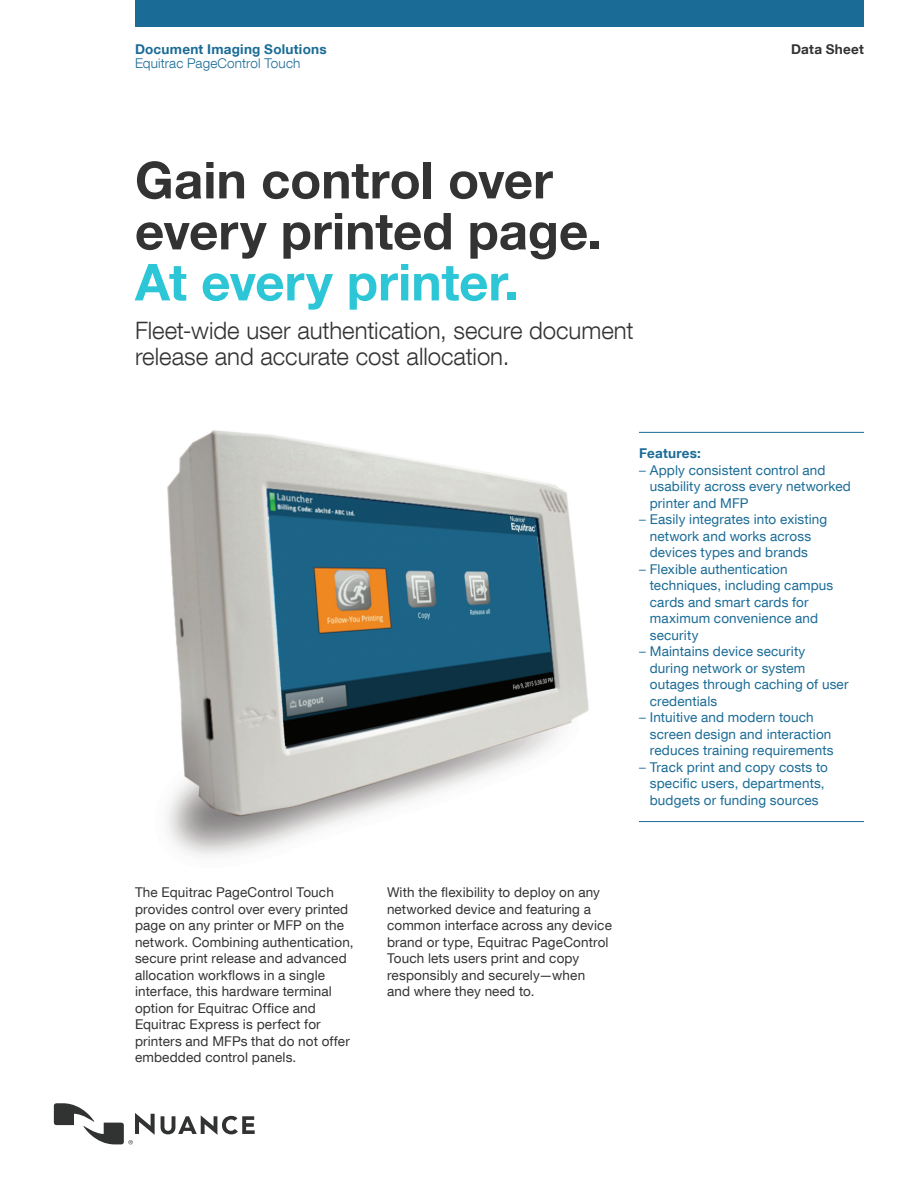
<style>
.page{position:relative;width:918px;height:1188px;background:#fff}
.page>*{position:absolute;margin:0;border:0;box-sizing:border-box;transform-origin:0 0}
.Headline_34_34{font:700 51px/51px "Helvetica Neue LT Com";color:#333}
.Subhead_16_17{font:300 24px/25.5px "Helvetica Neue LT Com";color:#333}
.t1{font:13.5px/16.5px "Helvetica Neue LT Com";letter-spacing:.01em;color:#1a6b96}
.Body_Head_9_11{font:13.5px/16.5px "Helvetica Neue LT Com";letter-spacing:.01em;color:#333}
.Body_Text_9_11{font:13.5px/16.5px "Helvetica Neue LT Com";letter-spacing:.01em;color:#333}
.Business_Unit_Name_9{font:700 13.5px "Helvetica Neue LT Com";letter-spacing:.02em;color:#1a6b96}
.Product_Offering_Nam{font:300 13.5px "Helvetica Neue LT Com";letter-spacing:.01em;color:#1a6b96}
.Document_Name_9_9{font:700 13.5px "Helvetica Neue LT Com";letter-spacing:.02em;color:#333}
.Sidebar__Bullet-1_9{font:700 13.5px "Helvetica Neue LT Com";letter-spacing:.02em;color:#1a6b96}
.s1{color:#2dc6d6}
.s2{font-weight:300}
</style>
<div class="page">
<div style="left:135px;top:0;width:729px;height:27px;background:#1a6b96"></div>
<svg style="left:161px;top:1115px;width:94px;height:20px"></svg>
<svg style="left:54px;top:1103px;width:101px;height:41px"></svg>
<hr style="left:639px;top:821px;width:225px;height:1px;background:#1a6b96">
<hr style="left:639px;top:432px;width:225px;height:1px;background:#1a6b96">
<img style="left:167px;top:430px;width:422px;height:426px">
<p class="Business_Unit_Name_9" style="left:135px;top:41px;width:193px">Document Imaging Solutions</p>
<p class="Product_Offering_Nam" style="left:135px;top:55px;width:167px">Equitrac PageControl Touch</p>
<p class="Headline_34_34" style="left:135px;top:153px;width:469px">Gain control over every printed page.<br><span class="s1">At every printer.</span></p>
<p class="Subhead_16_17" style="left:135px;top:318px;width:500px">Fleet-wide user authentication, secure document release and accurate cost allocation.</p>
<p class="Document_Name_9_9" style="left:791px;top:41px;width:74px">Data Sheet</p>
<p class="Sidebar__Bullet-1_9" style="left:639px;top:445px;width:64px">Features:</p>
<p class="t1" style="left:650px;top:461px;width:203px;text-indent:-11px"><span class="s2">–</span> Apply consistent control and usability across every networked printer and MFP</p>
<p class="t1" style="left:650px;top:511px;width:179px;text-indent:-11px"><span class="s2">–</span> Easily integrates into existing network and works across devices types and brands</p>
<p class="t1" style="left:650px;top:560px;width:185px;text-indent:-11px"><span class="s2">–</span> Flexible authentication techniques, including campus cards and smart cards for maximum convenience and security</p>
<p class="t1" style="left:650px;top:643px;width:200px;text-indent:-11px"><span class="s2">–</span> Maintains device security<br>during network or system outages through caching of user credentials</p>
<p class="t1" style="left:650px;top:709px;width:185px;text-indent:-11px"><span class="s2">–</span> Intuitive and modern touch screen design and interaction reduces training requirements</p>
<p class="t1" style="left:639px;top:758px;width:191px;text-align:center"><span class="s2">–</span> Track print and copy costs to specific users, departments, budgets or funding sources</p>
<p class="Body_Head_9_11" style="left:135px;top:884px;width:220px">The Equitrac PageControl Touch provides control over every printed page on any printer or MFP on the network. Combining authentication, secure print release and advanced allocation workflows in a single interface, this hardware terminal option for Equitrac Office and<br>Equitrac Express is perfect for printers and MFPs that do not offer embedded control panels.</p>
<p class="Body_Text_9_11" style="left:387px;top:884px;width:226px">With the flexibility to deploy on any networked device and featuring a common interface across any device brand or type, Equitrac PageControl<br>Touch lets users print and copy responsibly and securely—when<br>and where they need to.</p>
</div>
